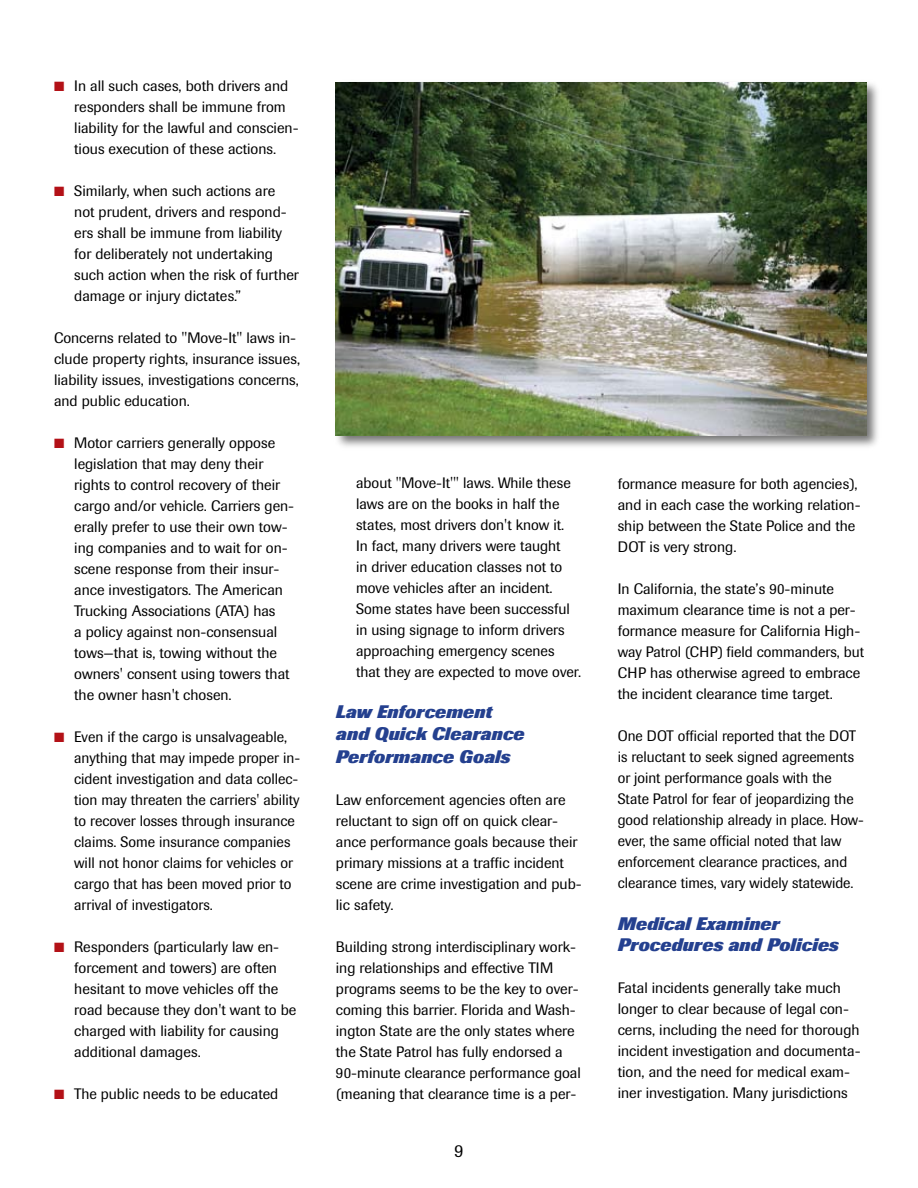
<style>
.page{position:relative;width:918px;height:1188px;background:#fff}
.page>*{position:absolute;margin:0;border:0;box-sizing:border-box;transform-origin:0 0}
.t1{font:italic 800 18px/22.5px "Imago";color:#24408f}
.t2{font:18px "Imago";color:#000}
.t3{font:15px/21px "Imago";color:#000}
.s1{color:#b31117}
</style>
<div class="page">
<div style="left:333px;top:79px;width:549px;height:372px;background:#000;opacity:.55"></div>
<img style="left:336px;top:82px;width:530px;height:353px">
<p class="t3" style="left:74px;top:76px;width:226px;text-indent:-20px"><span class="s1">■</span> In all such cases, both drivers and responders shall be immune from liability for the lawful and conscien&shy;tious execution of these actions.</p>
<p class="t3" style="left:74px;top:181px;width:226px;text-indent:-20px"><span class="s1">■</span> Similarly, when such actions are not prudent, drivers and respond&shy;ers shall be immune from liability for deliberately not undertaking such action when the risk of further damage or injury dictates.”</p>
<p class="t3" style="left:54px;top:328px;width:248px">Concerns related to "Move-It" laws in&shy;clude property rights, insurance issues, liability issues, investigations concerns, and public education.</p>
<p class="t3" style="left:74px;top:433px;width:221px;text-indent:-20px"><span class="s1">■</span> Motor carriers generally oppose legislation that may deny their rights to control recovery of their cargo and/or vehicle. Carriers gen&shy;erally prefer to use their own tow&shy;ing companies and to wait for on&shy;scene response from their insur&shy;ance investigators. The American Trucking Associations (ATA) has<br>a policy against non-consensual tows—that is, towing without the owners' consent using towers that the owner hasn't chosen.</p>
<p class="t3" style="left:74px;top:727px;width:227px;text-indent:-20px"><span class="s1">■</span> Even if the cargo is unsalvageable, anything that may impede proper in&shy;cident investigation and data collec&shy;tion may threaten the carriers' ability to recover losses through insurance claims. Some insurance companies will not honor claims for vehicles or cargo that has been moved prior to arrival of investigators.</p>
<p class="t3" style="left:74px;top:937px;width:224px;text-indent:-20px"><span class="s1">■</span> Responders (particularly law en&shy;forcement and towers) are often hesitant to move vehicles off the road because they don't want to be charged with liability for causing additional damages.</p>
<p class="t3" style="left:54px;top:1084px;width:226px"><span class="s1">■</span> The public needs to be educated</p>
<p class="t3" style="left:356px;top:473px;width:227px">about "Move-It'" laws. While these laws are on the books in half the states, most drivers don't know it.<br>In fact, many drivers were taught<br>in driver education classes not to move vehicles after an incident.<br>Some states have been successful in using signage to inform drivers approaching emergency scenes that they are expected to move over.</p>
<p class="t1" style="left:336px;top:701px;width:190px">Law Enforcement and Quick Clearance<br>Performance Goals</p>
<p class="t3" style="left:336px;top:789px;width:247px">Law enforcement agencies often are reluctant to sign off on quick clear&shy;ance performance goals because their primary missions at a traffic incident scene are crime investigation and pub&shy;lic safety.</p>
<p class="t3" style="left:336px;top:936px;width:247px">Building strong interdisciplinary work&shy;ing relationships and effective TIM programs seems to be the key to over&shy;coming this barrier. Florida and Wash&shy;ington State are the only states where the State Patrol has fully endorsed a 90-minute clearance performance goal (meaning that clearance time is a per-</p>
<p class="t2" style="left:454px;top:1140px;width:10px">9</p>
<p class="t3" style="left:618px;top:473px;width:244px">formance measure for both agencies), and in each case the working relation&shy;ship between the State Police and the<br>DOT is very strong.</p>
<p class="t3" style="left:618px;top:578px;width:248px">In California, the state’s 90-minute maximum clearance time is not a per&shy;formance measure for California High&shy;way Patrol (CHP) field commanders, but CHP has otherwise agreed to embrace the incident clearance time target.</p>
<p class="t3" style="left:618px;top:725px;width:248px">One DOT official reported that the DOT is reluctant to seek signed agreements or joint performance goals with the State Patrol for fear of jeopardizing the good relationship already in place. How&shy;ever, the same official noted that law enforcement clearance practices, and clearance times, vary widely statewide.</p>
<p class="t1" style="left:618px;top:913px;width:222px;line-height:21px">Medical Examiner<br>Procedures and Policies</p>
<p class="t3" style="left:618px;top:977px;width:244px">Fatal incidents generally take much longer to clear because of legal con&shy;cerns, including the need for thorough incident investigation and documenta&shy;tion, and the need for medical exam&shy;iner investigation. Many jurisdictions</p>
</div>
